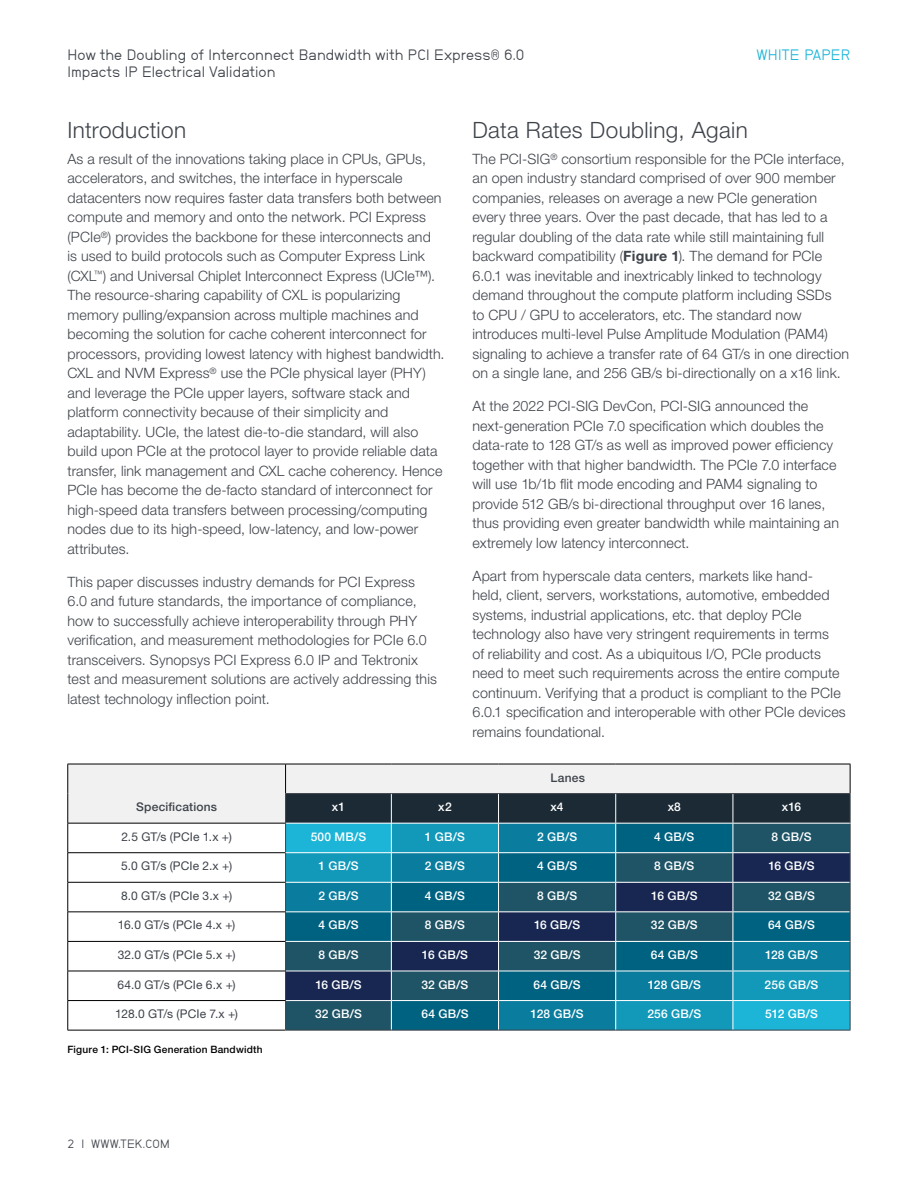
<style>
.page{position:relative;width:918px;height:1188px;background:#fff}
.page>*{position:absolute;margin:0;border:0;box-sizing:border-box;transform-origin:0 0}
.t1{font:300 22.5px "Helvetica Neue LT Std";letter-spacing:.015em;color:#3e434a}
.t2{font:15px/16.5px "Neubau Grotesk Nor";letter-spacing:.005em;color:#3e434a}
.t3{font:15px "Neubau Grotesk Nor";letter-spacing:.02em;color:#1cb5d8}
.t4{font:300 14.25px/19.5px "Helvetica Neue LT Std";letter-spacing:.01em;color:#3e434a}
.t5{font:500 12px "Helvetica Neue LT Std";letter-spacing:.02em;color:#fff}
.t6{font:12px "Helvetica Neue LT Std";letter-spacing:.01em;color:#3e434a}
.t7{font:500 12px "Helvetica Neue LT Std";letter-spacing:.015em;color:#3e434a}
.t8{font:12px "Neubau Grotesk Nor";letter-spacing:.025em;color:#3e434a}
.t9{font:500 10.2px "Helvetica Neue LT Std";letter-spacing:.02em;color:#000}
.s1{font-weight:700}
</style>
<div class="page">
<div style="left:68px;top:765px;width:217px;height:58px;background:#f1f1f2"></div>
<hr style="left:68px;top:852px;width:218px;height:1px;background:#000">
<hr style="left:68px;top:882px;width:217px;height:1px;background:#000">
<hr style="left:68px;top:912px;width:217px;height:1px;background:#000">
<hr style="left:68px;top:941px;width:217px;height:1px;background:#000">
<hr style="left:68px;top:971px;width:217px;height:1px;background:#000">
<hr style="left:68px;top:1000px;width:217px;height:1px;background:#000">
<hr style="left:68px;top:1030px;width:217px;height:1px;background:#000">
<hr style="left:68px;top:764px;width:218px;height:1px;background:#000">
<hr style="left:67px;top:764px;width:1px;height:30px;background:#000">
<svg style="left:67px;top:794px;width:1px;height:236px"></svg>
<hr style="left:68px;top:823px;width:217px;height:1px;background:#000">
<hr style="left:733px;top:1030px;width:117px;height:1px;background:#3e434a">
<svg style="left:285px;top:764px;width:566px;height:266px;background:#327289"></svg>
<hr style="left:285px;top:1030px;width:106px;height:1px;background:#3e434a">
<hr style="left:391px;top:1030px;width:108px;height:1px;background:#3e434a">
<hr style="left:499px;top:1030px;width:117px;height:1px;background:#3e434a">
<hr style="left:616px;top:1030px;width:117px;height:1px;background:#3e434a">
<p class="t2" style="left:68px;top:47px;width:458px">How the Doubling of Interconnect Bandwidth with PCI Express® 6.0<br>Impacts IP Electrical Validation</p>
<p class="t3" style="left:757px;top:46px;width:95px">WHITE PAPER</p>
<h1 class="t1" style="left:68px;top:116px;width:120px">Introduction</h1>
<p class="t4" style="left:67px;top:149px;width:379px">As a result of the innovations taking place in CPUs, GPUs, accelerators, and switches, the interface in hyperscale datacenters now requires faster data transfers both between compute and memory and onto the network. PCI Express (PCIe<sup>®</sup>) provides the backbone for these interconnects and<br>is used to build protocols such as Computer Express Link (CXL<sup>™</sup>) and Universal Chiplet Interconnect Express (UCIe™).<br>The resource-sharing capability of CXL is popularizing memory pulling/expansion across multiple machines and becoming the solution for cache coherent interconnect for processors, providing lowest latency with highest bandwidth.<br>CXL and NVM Express<sup>®</sup> use the PCIe physical layer (PHY) and leverage the PCIe upper layers, software stack and platform connectivity because of their simplicity and adaptability. UCIe, the latest die-to-die standard, will also build upon PCIe at the protocol layer to provide reliable data transfer, link management and CXL cache coherency. Hence PCIe has become the de-facto standard of interconnect for high-speed data transfers between processing/computing nodes due to its high-speed, low-latency, and low-power attributes.</p>
<p class="t4" style="left:68px;top:572px;width:371px">This paper discusses industry demands for PCI Express 6.0 and future standards, the importance of compliance, how to successfully achieve interoperability through PHY verification, and measurement methodologies for PCIe 6.0 transceivers. Synopsys PCI Express 6.0 IP and Tektronix test and measurement solutions are actively addressing this latest technology inflection point.</p>
<h1 class="t1" style="left:472px;top:116px;width:277px">Data Rates Doubling, Again</h1>
<p class="t4" style="left:472px;top:149px;width:378px">The PCI-SIG<sup>®</sup> consortium responsible for the PCIe interface, an open industry standard comprised of over 900 member companies, releases on average a new PCIe generation every three years. Over the past decade, that has led to a regular doubling of the data rate while still maintaining full backward compatibility (<span class="s1">Figure 1</span>). The demand for PCIe 6.0.1 was inevitable and inextricably linked to technology demand throughout the compute platform including SSDs<br>to CPU / GPU to accelerators, etc. The standard now introduces multi-level Pulse Amplitude Modulation (PAM4) signaling to achieve a transfer rate of 64 GT/s in one direction on a single lane, and 256 GB/s bi-directionally on a x16 link.</p>
<p class="t4" style="left:472px;top:396px;width:368px">At the 2022 PCI-SIG DevCon, PCI-SIG announced the next-generation PCIe 7.0 specification which doubles the data-rate to 128 GT/s as well as improved power efficiency together with that higher bandwidth. The PCIe 7.0 interface will use 1b/1b flit mode encoding and PAM4 signaling to provide 512 GB/s bi-directional throughput over 16 lanes, thus providing even greater bandwidth while maintaining an extremely low latency interconnect.</p>
<p class="t4" style="left:472px;top:566px;width:375px">Apart from hyperscale data centers, markets like hand&shy;held, client, servers, workstations, automotive, embedded systems, industrial applications, etc. that deploy PCIe technology also have very stringent requirements in terms<br>of reliability and cost. As a ubiquitous I/O, PCIe products need to meet such requirements across the entire compute continuum. Verifying that a product is compliant to the PCIe 6.0.1 specification and interoperable with other PCIe devices remains foundational.</p>
<p class="t7" style="left:551px;top:770px;width:36px">Lanes</p>
<p class="t7" style="left:136px;top:800px;width:82px">Specifications</p>
<p class="t5" style="left:332px;top:800px;width:15px">x1</p>
<p class="t5" style="left:438px;top:800px;width:15px">x2</p>
<p class="t5" style="left:551px;top:800px;width:15px">x4</p>
<p class="t5" style="left:668px;top:800px;width:15px">x8</p>
<p class="t5" style="left:782px;top:800px;width:21px">x16</p>
<p class="t6" style="left:121px;top:829px;width:112px">2.5 GT/s (PCIe 1.x +)</p>
<p class="t5" style="left:311px;top:829px;width:57px">500 MB/S</p>
<p class="t5" style="left:425px;top:829px;width:42px">1 GB/S</p>
<p class="t5" style="left:537px;top:829px;width:42px">2 GB/S</p>
<p class="t5" style="left:654px;top:829px;width:42px">4 GB/S</p>
<p class="t5" style="left:772px;top:829px;width:42px">8 GB/S</p>
<p class="t6" style="left:121px;top:859px;width:112px">5.0 GT/s (PCIe 2.x +)</p>
<p class="t5" style="left:318px;top:859px;width:42px">1 GB/S</p>
<p class="t5" style="left:425px;top:859px;width:42px">2 GB/S</p>
<p class="t5" style="left:537px;top:859px;width:42px">4 GB/S</p>
<p class="t5" style="left:654px;top:859px;width:42px">8 GB/S</p>
<p class="t5" style="left:768px;top:859px;width:48px">16 GB/S</p>
<p class="t6" style="left:121px;top:888px;width:113px">8.0 GT/s (PCIe 3.x +)</p>
<p class="t5" style="left:318px;top:888px;width:42px">2 GB/S</p>
<p class="t5" style="left:425px;top:888px;width:42px">4 GB/S</p>
<p class="t5" style="left:537px;top:888px;width:42px">8 GB/S</p>
<p class="t5" style="left:651px;top:888px;width:48px">16 GB/S</p>
<p class="t5" style="left:768px;top:888px;width:48px">32 GB/S</p>
<p class="t6" style="left:118px;top:918px;width:119px">16.0 GT/s (PCIe 4.x +)</p>
<p class="t5" style="left:318px;top:918px;width:42px">4 GB/S</p>
<p class="t5" style="left:425px;top:918px;width:42px">8 GB/S</p>
<p class="t5" style="left:534px;top:918px;width:48px">16 GB/S</p>
<p class="t5" style="left:651px;top:918px;width:48px">32 GB/S</p>
<p class="t5" style="left:768px;top:918px;width:49px">64 GB/S</p>
<p class="t6" style="left:118px;top:948px;width:119px">32.0 GT/s (PCIe 5.x +)</p>
<p class="t5" style="left:318px;top:948px;width:42px">8 GB/S</p>
<p class="t5" style="left:422px;top:948px;width:48px">16 GB/S</p>
<p class="t5" style="left:534px;top:948px;width:48px">32 GB/S</p>
<p class="t5" style="left:651px;top:948px;width:49px">64 GB/S</p>
<p class="t5" style="left:765px;top:948px;width:54px">128 GB/S</p>
<p class="t6" style="left:118px;top:977px;width:120px">64.0 GT/s (PCIe 6.x +)</p>
<p class="t5" style="left:315px;top:977px;width:48px">16 GB/S</p>
<p class="t5" style="left:422px;top:977px;width:48px">32 GB/S</p>
<p class="t5" style="left:534px;top:977px;width:49px">64 GB/S</p>
<p class="t5" style="left:648px;top:977px;width:54px">128 GB/S</p>
<p class="t5" style="left:765px;top:977px;width:55px">256 GB/S</p>
<p class="t6" style="left:115px;top:1007px;width:124px">128.0 GT/s (PCIe 7.x +)</p>
<p class="t5" style="left:315px;top:1007px;width:48px">32 GB/S</p>
<p class="t5" style="left:421px;top:1007px;width:49px">64 GB/S</p>
<p class="t5" style="left:531px;top:1007px;width:54px">128 GB/S</p>
<p class="t5" style="left:647px;top:1007px;width:55px">256 GB/S</p>
<p class="t5" style="left:765px;top:1007px;width:54px">512 GB/S</p>
<p class="t9" style="left:68px;top:1043px;width:197px">Figure 1: PCI-SIG Generation Bandwidth</p>
<p class="t8" style="left:68px;top:1136px;width:104px">2 | WWW.TEK.COM</p>
</div>
